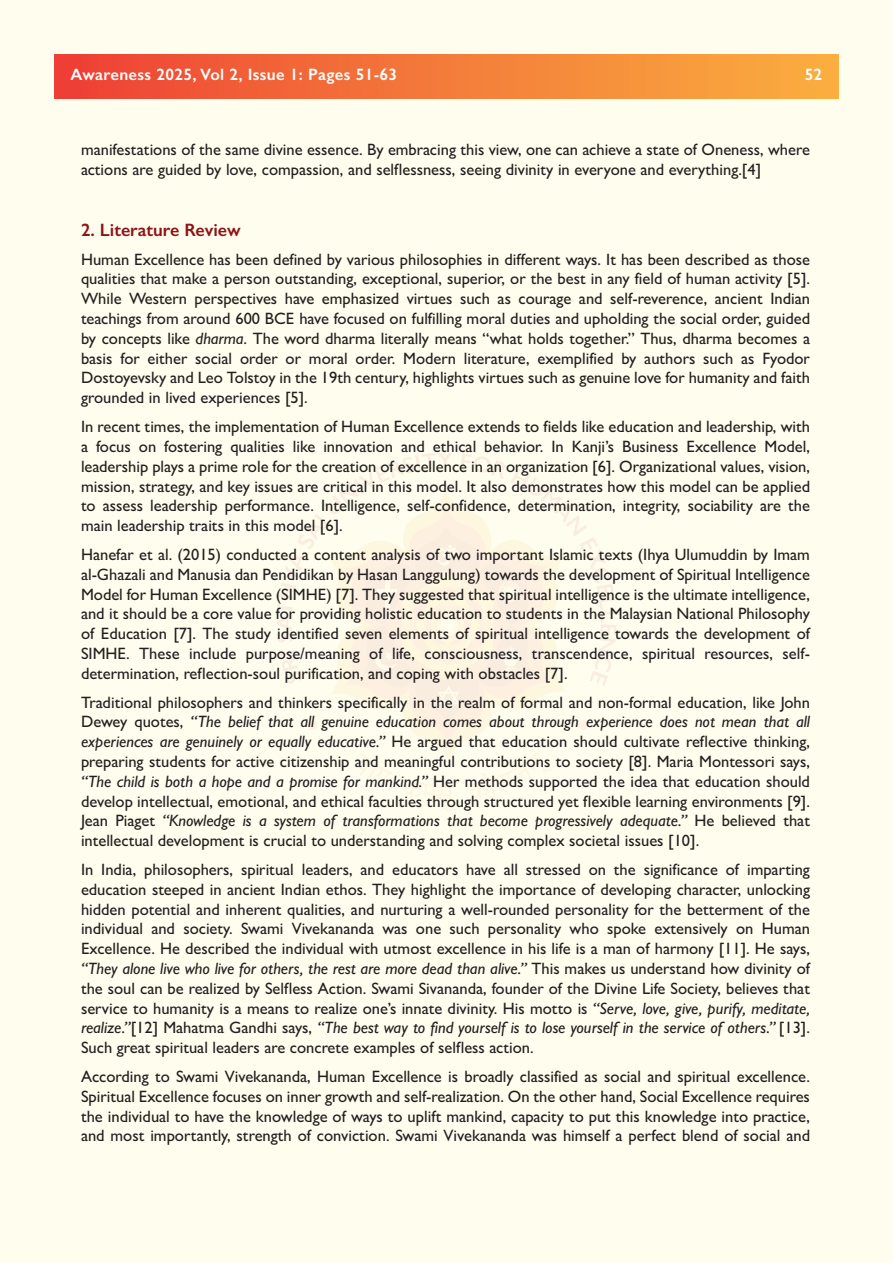
<style>
.page{position:relative;width:893px;height:1263px;background:#fff}
.page>*{position:absolute;margin:0;border:0;box-sizing:border-box;transform-origin:0 0}
.t1{font:600 18px "Gill Sans";color:#8f1316}
.t2{font:500 16.5px/19.8px "Gill Sans";color:#231f20;text-align:justify}
.t3{font:600 16.5px "Gill Sans";letter-spacing:.02em;color:#fff}
.s1{font-style:italic}
</style>
<div class="page">
<div style="left:0;top:0;width:892px;height:1263px;background:#fffdee"></div>
<hr style="left:892px;top:0;width:1px;height:1263px;background:#fffdee">
<svg style="left:277px;top:453px;width:339px;height:358px"></svg>
<div style="left:54px;top:54px;width:785px;height:44px;background:linear-gradient(to right,#ee4234,#fab140)"></div>
<p class="t3" style="left:71px;top:64px;width:328px">Awareness 2025, Vol 2, Issue 1: Pages 51-63</p>
<p class="t3" style="left:805px;top:64px;width:19px">52</p>
<p class="t2" style="left:81px;top:139px;width:730px">manifestations of the same divine essence. By embracing this view, one can achieve a state of Oneness, where actions are guided by love, compassion, and selflessness, seeing divinity in everyone and everything.[4]</p>
<p class="t1" style="left:81px;top:219px;width:161px">2. Literature Review</p>
<p class="t2" style="left:81px;top:249px;width:731px">Human Excellence has been defined by various philosophies in different ways. It has been described as those qualities that make a person outstanding, exceptional, superior, or the best in any field of human activity [5].<br>While Western perspectives have emphasized virtues such as courage and self-reverence, ancient Indian teachings from around 600 BCE have focused on fulfilling moral duties and upholding the social order, guided by concepts like <span class="s1">dharma</span>. The word dharma literally means “what holds together.” Thus, dharma becomes a basis for either social order or moral order. Modern literature, exemplified by authors such as Fyodor Dostoyevsky and Leo Tolstoy in the 19th century, highlights virtues such as genuine love for humanity and faith grounded in lived experiences [5].</p>
<p class="t2" style="left:81px;top:416px;width:731px">In recent times, the implementation of Human Excellence extends to fields like education and leadership, with a focus on fostering qualities like innovation and ethical behavior. In Kanji’s Business Excellence Model, leadership plays a prime role for the creation of excellence in an organization [6]. Organizational values, vision, mission, strategy, and key issues are critical in this model. It also demonstrates how this model can be applied to assess leadership performance. Intelligence, self-confidence, determination, integrity, sociability are the main leadership traits in this model [6].</p>
<p class="t2" style="left:81px;top:544px;width:731px">Hanefar et al. (2015) conducted a content analysis of two important Islamic texts (Ihya Ulumuddin by Imam al-Ghazali and Manusia dan Pendidikan by Hasan Langgulung) towards the development of Spiritual Intelligence Model for Human Excellence (SIMHE) [7]. They suggested that spiritual intelligence is the ultimate intelligence, and it should be a core value for providing holistic education to students in the Malaysian National Philosophy of Education [7]. The study identified seven elements of spiritual intelligence towards the development of SIMHE. These include purpose/meaning of life, consciousness, transcendence, spiritual resources, self&shy;determination, reflection-soul purification, and coping with obstacles [7].</p>
<p class="t2" style="left:81px;top:692px;width:731px">Traditional philosophers and thinkers specifically in the realm of formal and non-formal education, like John Dewey quotes, <span class="s1">“The belief that all genuine education comes about through experience does not mean that all experiences are genuinely or equally educative.”</span> He argued that education should cultivate reflective thinking, preparing students for active citizenship and meaningful contributions to society [8]. Maria Montessori says, <span class="s1">“The child is both a hope and a promise for mankind.”</span> Her methods supported the idea that education should develop intellectual, emotional, and ethical faculties through structured yet flexible learning environments [9].<br>Jean Piaget <span class="s1">“Knowledge is a system of transformations that become progressively adequate.”</span> He believed that intellectual development is crucial to understanding and solving complex societal issues [10].</p>
<p class="t2" style="left:81px;top:859px;width:731px">In India, philosophers, spiritual leaders, and educators have all stressed on the significance of imparting education steeped in ancient Indian ethos. They highlight the importance of developing character, unlocking hidden potential and inherent qualities, and nurturing a well-rounded personality for the betterment of the individual and society. Swami Vivekananda was one such personality who spoke extensively on Human Excellence. He described the individual with utmost excellence in his life is a man of harmony [11]. He says, <span class="s1">“They alone live who live for others, the rest are more dead than alive.”</span> This makes us understand how divinity of the soul can be realized by Selfless Action. Swami Sivananda, founder of the Divine Life Society, believes that service to humanity is a means to realize one’s innate divinity. His motto is <span class="s1">“Serve, love, give, purify, meditate, realize.”</span>[12] Mahatma Gandhi says, <span class="s1">“The best way to find yourself is to lose yourself in the service of others.”</span> [13].<br>Such great spiritual leaders are concrete examples of selfless action.</p>
<p class="t2" style="left:81px;top:1066px;width:731px">According to Swami Vivekananda, Human Excellence is broadly classified as social and spiritual excellence.<br>Spiritual Excellence focuses on inner growth and self-realization. On the other hand, Social Excellence requires the individual to have the knowledge of ways to uplift mankind, capacity to put this knowledge into practice, and most importantly, strength of conviction. Swami Vivekananda was himself a perfect blend of social and</p>
</div>
